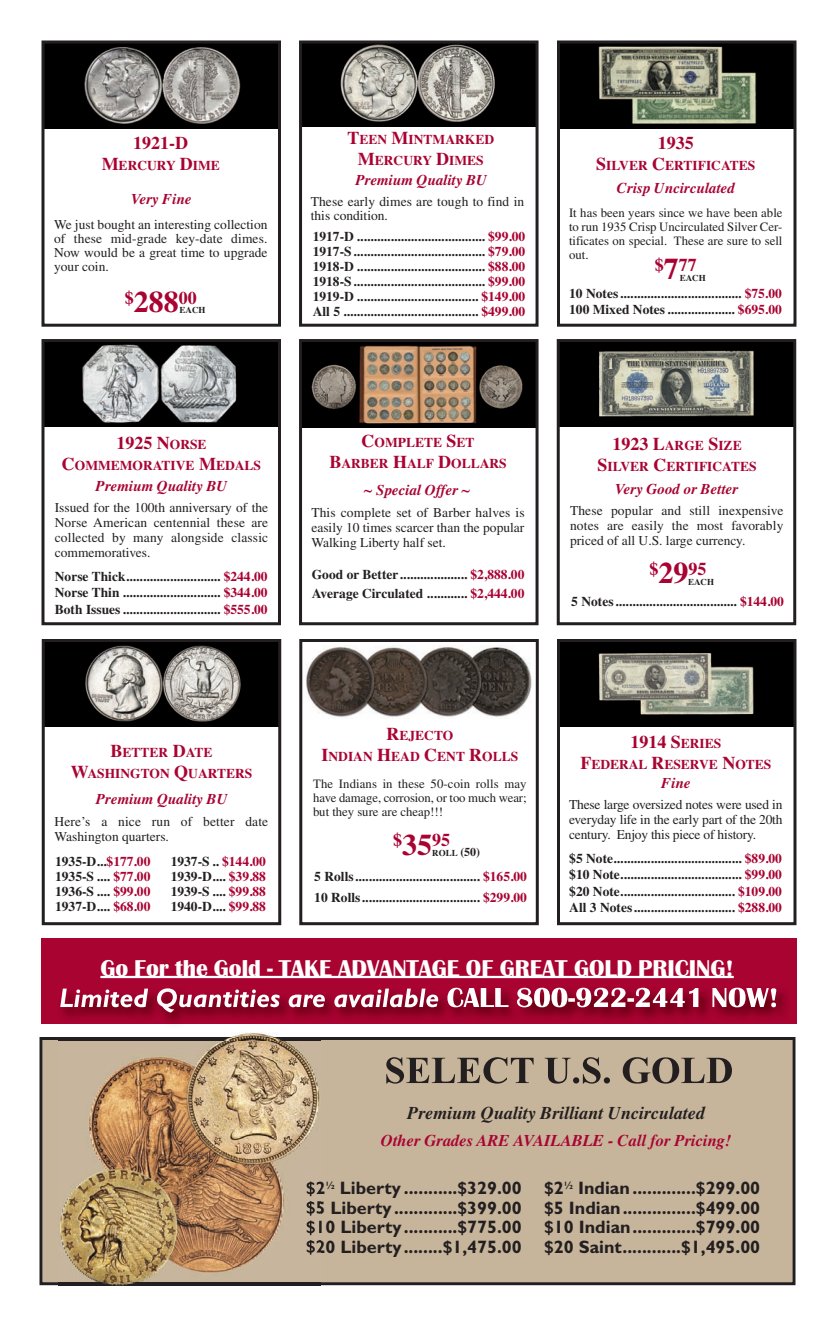
<style>
.page{position:relative;width:837px;height:1323px;background:#fff}
.page>*{position:absolute;margin:0;border:0;box-sizing:border-box;transform-origin:0 0}
.t1{font:22.5px "Scotsdale";color:#fff}
.t2{font:700 18px/19.5px "Gill Sans";color:#231f20;text-align:justify}
.t3{font:700 18px "Times";color:#a90332}
.t4{font:italic 700 18px "Times";color:#231f20}
.t5{font:italic 700 16.5px "Times";color:#a90332}
.t6{font:italic 700 15px "Times";color:#a90332}
.t7{font:700 13.5px/15px "Times";color:#231f20;text-align:justify}
.t8{font:13.5px/15px "Times";color:#231f20;text-align:justify}
.t9{font:700 13.5px/21px "Times";color:#a90332;text-align:center}
.t10{font:12.75px/14.2px "Times";color:#231f20;text-align:justify}
.t11{font:700 9px "Times";color:#231f20}
.s1{font-size:18px}
.s2{font-size:30px}
.s3{color:#a90332}
.s4{font-size:13.5px}
.s5{font-size:12px}
</style>
<div class="page">
<img style="left:303px;top:343px;width:232px;height:85px">
<div style="left:299px;top:339px;width:240px;height:286px;border:3px solid #231f20"></div>
<img style="left:561px;top:44px;width:231px;height:84px">
<div style="left:557px;top:40px;width:239px;height:287px;border:3px solid #231f20"></div>
<img style="left:303px;top:44px;width:232px;height:83px">
<div style="left:299px;top:40px;width:240px;height:287px;border:3px solid #231f20"></div>
<img style="left:46px;top:343px;width:231px;height:83px">
<div style="left:42px;top:339px;width:239px;height:286px;border:3px solid #231f20"></div>
<img style="left:46px;top:44px;width:231px;height:84px">
<div style="left:42px;top:40px;width:239px;height:287px;border:3px solid #231f20"></div>
<img style="left:561px;top:343px;width:231px;height:84px">
<div style="left:557px;top:339px;width:239px;height:286px;border:3px solid #231f20"></div>
<div style="left:43px;top:1041px;width:749px;height:240px;background:#c7b59b"></div>
<div style="left:39px;top:1037px;width:757px;height:248px;border:3px solid #231f20"></div>
<div style="left:41px;top:938px;width:755px;height:85px;background:#a90332"></div>
<img style="left:53px;top:987px;width:743px;height:37px">
<svg style="left:60px;top:988px;width:716px;height:25px"></svg>
<svg style="left:386px;top:1057px;width:346px;height:27px;background:#938674"></svg>
<img style="left:58px;top:1032px;width:262px;height:254px">
<img style="left:58px;top:1039px;width:262px;height:1px">
<img style="left:307px;top:1182px;width:13px;height:14px">
<img style="left:307px;top:1201px;width:13px;height:15px">
<img style="left:307px;top:1221px;width:13px;height:15px">
<img style="left:307px;top:1240px;width:13px;height:15px">
<hr style="left:100px;top:976px;width:634px;height:2px;background:#fff">
<img style="left:46px;top:643px;width:231px;height:84px">
<div style="left:42px;top:639px;width:239px;height:286px;border:3px solid #231f20"></div>
<img style="left:561px;top:643px;width:231px;height:84px">
<div style="left:557px;top:639px;width:239px;height:286px;border:3px solid #231f20"></div>
<img style="left:306px;top:645px;width:226px;height:74px">
<div style="left:299px;top:639px;width:240px;height:286px;border:3px solid #231f20"></div>
<h2 class="t3" style="left:133px;top:133px;width:56px">1921-D</h2>
<p class="t9" style="left:102px;top:155px;width:120px"><span class="s1">M</span>ERCURY <span class="s1">D</span>IME</p>
<p class="t6" style="left:131px;top:190px;width:62px">Very Fine</p>
<p class="t8" style="left:54px;top:218px;width:215px;line-height:14.2px">We just bought an interesting collection of these mid-grade key-date dimes.<br>Now would be a great time to upgrade your coin.</p>
<h2 class="t3" style="left:125px;top:287px;width:74px">$<span class="s2">288</span>00</h2>
<p class="t11" style="left:180px;top:305px;width:28px">EACH</p>
<p class="t9" style="left:347px;top:128px;width:148px"><span class="s1">T</span>EEN <span class="s1">M</span>INTMARKED<br><span class="s1">M</span>ERCURY <span class="s1">D</span>IMES</p>
<p class="t6" style="left:355px;top:171px;width:133px">Premium Quality BU</p>
<p class="t8" style="left:311px;top:196px;width:215px;line-height:14.2px">These early dimes are tough to find in this condition.</p>
<p class="t7" style="left:313px;top:229px;width:214px">1917-D ...................................... <span class="s3">$99.00<br></span>1917-S....................................... <span class="s3">$79.00<br></span>1918-D ...................................... <span class="s3">$88.00<br></span>1918-S....................................... <span class="s3">$99.00<br></span>1919-D .................................... <span class="s3">$149.00<br></span>All 5 ........................................ <span class="s3">$499.00</span></p>
<h2 class="t3" style="left:658px;top:133px;width:37px">1935</h2>
<p class="t9" style="left:596px;top:155px;width:161px"><span class="s1">S</span>ILVER <span class="s1">C</span>ERTIFICATES</p>
<p class="t6" style="left:617px;top:179px;width:119px">Crisp Uncirculated</p>
<p class="t10" style="left:569px;top:206px;width:215px">It has been years since we have been able to run 1935 Crisp Uncirculated Silver Cer&shy;tificates on special. These are sure to sell out.</p>
<h2 class="t3" style="left:655px;top:254px;width:44px">$<span class="s2">7</span>77</h2>
<p class="t11" style="left:680px;top:272px;width:28px">EACH</p>
<p class="t7" style="left:569px;top:285px;width:214px;line-height:16.5px">10 Notes.................................... <span class="s3">$75.00<br></span>100 Mixed Notes .................... <span class="s3">$695.00</span></p>
<h2 class="t3" style="left:116px;top:432px;width:92px">1925 N<span class="s4">ORSE</span></h2>
<p class="t9" style="left:62px;top:455px;width:201px"><span class="s1">C</span>OMMEMORATIVE <span class="s1">M</span>EDALS</p>
<p class="t6" style="left:96px;top:477px;width:133px">Premium Quality BU</p>
<p class="t8" style="left:55px;top:501px;width:215px">Issued for the 100th anniversary of the Norse American centennial these are collected by many alongside classic commemoratives.</p>
<p class="t9" style="left:329px;top:431px;width:179px"><span class="s1">C</span>OMPLETE <span class="s1">S</span>ET<br><span class="s1">B</span>ARBER <span class="s1">H</span>ALF <span class="s1">D</span>OLLARS</p>
<p class="t6" style="left:364px;top:481px;width:108px">~ Special Offer ~</p>
<p class="t8" style="left:311px;top:506px;width:215px">This complete set of Barber halves is easily 10 times scarcer than the popular Walking Liberty half set.</p>
<p class="t9" style="left:598px;top:435px;width:161px"><span class="s1">1923 L</span>ARGE <span class="s1">S</span>IZE<br><span class="s1">S</span>ILVER <span class="s1">C</span>ERTIFICATES</p>
<p class="t6" style="left:615px;top:480px;width:124px">Very Good or Better</p>
<p class="t8" style="left:570px;top:504px;width:215px">These popular and still inexpensive notes are easily the most favorably priced of all U.S. large currency.</p>
<p class="t7" style="left:55px;top:568px;width:214px;line-height:16.5px">Norse Thick............................ <span class="s3">$244.00<br></span>Norse Thin ............................. <span class="s3">$344.00<br></span>Both Issues ............................. <span class="s3">$555.00</span></p>
<p class="t7" style="left:312px;top:564px;width:214px;line-height:19.5px">Good or Better.................... <span class="s3">$2,888.00<br></span>Average Circulated ............ <span class="s3">$2,444.00</span></p>
<h2 class="t3" style="left:649px;top:558px;width:58px">$<span class="s2">29</span>95</h2>
<p class="t11" style="left:688px;top:576px;width:28px">EACH</p>
<p class="t7" style="left:571px;top:594px;width:214px">5 Notes.................................... <span class="s3">$144.00</span></p>
<p class="t9" style="left:71px;top:742px;width:183px"><span class="s1">B</span>ETTER <span class="s1">D</span>ATE<br><span class="s1">W</span>ASHINGTON <span class="s1">Q</span>UARTERS</p>
<p class="t6" style="left:96px;top:790px;width:133px">Premium Quality BU</p>
<p class="t8" style="left:55px;top:815px;width:215px">Here’s a nice run of better date<br>Washington quarters.</p>
<p class="t7" style="left:55px;top:854px;width:97px">1935-D...<span class="s3">$177.00<br></span>1935-S .... <span class="s3">$77.00<br></span>1936-S .... <span class="s3">$99.00<br></span>1937-D.... <span class="s3">$68.00</span></p>
<p class="t7" style="left:171px;top:854px;width:97px">1937-S .. <span class="s3">$144.00<br></span>1939-D.... <span class="s3">$39.88<br></span>1939-S .... <span class="s3">$99.88<br></span>1940-D.... <span class="s3">$99.88</span></p>
<p class="t9" style="left:322px;top:725px;width:198px"><span class="s1">R</span>EJECTO<br><span class="s1">I</span>NDIAN <span class="s1">H</span>EAD <span class="s1">C</span>ENT <span class="s1">R</span>OLLS</p>
<p class="t10" style="left:313px;top:778px;width:215px">The Indians in these 50-coin rolls may have damage, corrosion, or too much wear; but they sure are cheap!!!</p>
<h2 class="t3" style="left:393px;top:830px;width:58px">$<span class="s2">35</span>95</h2>
<p class="t11" style="left:432px;top:848px;width:50px">ROLL <span class="s5">(50)</span></p>
<p class="t7" style="left:314px;top:866px;width:214px;line-height:21px">5 Rolls..................................... <span class="s3">$165.00<br></span>10 Rolls................................... <span class="s3">$299.00</span></p>
<h2 class="t3" style="left:630px;top:732px;width:93px">1914 S<span class="s4">ERIES</span></h2>
<p class="t9" style="left:580px;top:754px;width:193px"><span class="s1">F</span>EDERAL <span class="s1">R</span>ESERVE <span class="s1">N</span>OTES</p>
<p class="t6" style="left:661px;top:775px;width:31px">Fine</p>
<p class="t8" style="left:569px;top:798px;width:215px">These large oversized notes were used in everyday life in the early part of the 20th century. Enjoy this piece of history.</p>
<p class="t7" style="left:569px;top:850px;width:214px;line-height:16.5px">$5 Note...................................... <span class="s3">$89.00 </span>$10 Note.................................... <span class="s3">$99.00 </span>$20 Note.................................. <span class="s3">$109.00<br></span>All 3 Notes.............................. <span class="s3">$288.00</span></p>
<h1 class="t1" style="left:100px;top:956px;width:635px">Go For the Gold - TAKE ADVANTAGE OF GREAT GOLD PRICING!</h1>
<h2 class="t4" style="left:407px;top:1102px;width:299px">Premium Quality Brilliant Uncirculated</h2>
<p class="t5" style="left:381px;top:1131px;width:352px">Other Grades ARE AVAILABLE - Call for Pricing!</p>
<h2 class="t2" style="left:306px;top:1178px;width:218px">$2<sup>½</sup> Liberty ...........$329.00 $5 Liberty.............$399.00 $10 Liberty...........$775.00 $20 Liberty........$1,475.00</h2>
<h2 class="t2" style="left:544px;top:1178px;width:218px">$2<sup>½</sup> Indian.............$299.00 $5 Indian...............$499.00 $10 Indian.............$799.00 $20 Saint............$1,495.00</h2>
</div>
